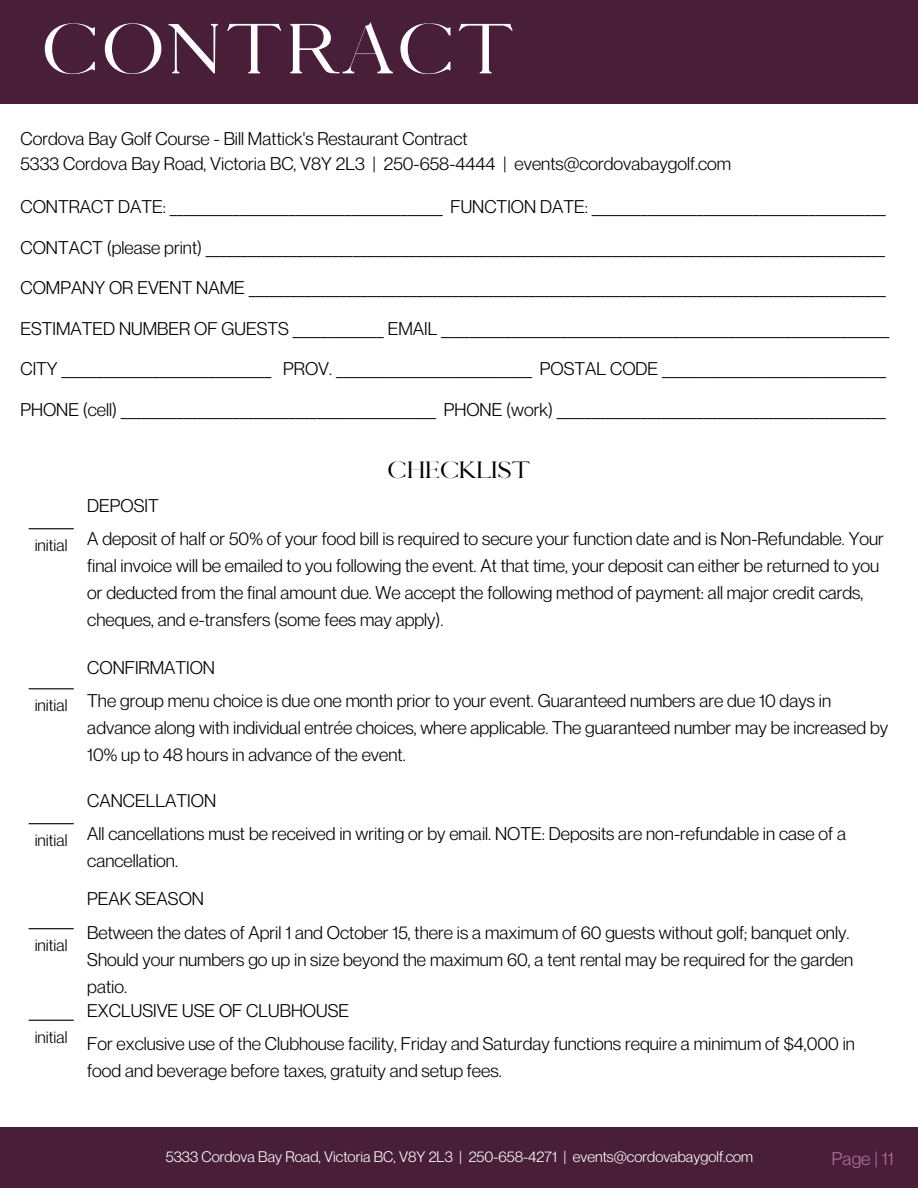
<style>
.page{position:relative;width:918px;height:1188px;background:#fff}
.page>*{position:absolute;margin:0;border:0;box-sizing:border-box;transform-origin:0 0}
.t1{font:67.5px "Pierson";letter-spacing:.055em;color:#fff}
.t2{font:22.5px "Pierson";color:#000}
.t3{font:18px/27px "Neue Montreal";color:#000}
.t4{font:18px "Neue Montreal";color:#b66f9c}
.t5{font:16.5px "Neue Montreal";color:#000}
.t6{font:15px "Neue Montreal";color:#fff}
</style>
<div class="page">
<div style="left:0;top:1128px;width:918px;height:60px;background:#491e39"></div>
<div style="left:0;top:0;width:918px;height:104px;background:#491e39"></div>
<hr style="left:29px;top:528px;width:45px;height:1px;background:#000">
<hr style="left:29px;top:688px;width:45px;height:1px;background:#000">
<hr style="left:29px;top:823px;width:45px;height:1px;background:#000">
<hr style="left:29px;top:928px;width:45px;height:1px;background:#000">
<hr style="left:29px;top:1020px;width:45px;height:1px;background:#000">
<h1 class="t1" style="left:42px;top:9px;width:474px">CONTRACT</h1>
<p class="t3" style="left:20px;top:126px;width:712px;line-height:24.8px">Cordova Bay Golf Course - Bill Mattick's Restaurant Contract<br>5333 Cordova Bay Road, Victoria BC, V8Y 2L3 | 250-658-4444 | events@cordovabaygolf.com</p>
<p class="t3" style="left:20px;top:193px;width:867px">CONTRACT DATE: _______________________________________ FUNCTION DATE: __________________________________________</p>
<p class="t3" style="left:20px;top:233px;width:866px">CONTACT (please print) _________________________________________________________________________________________________</p>
<p class="t3" style="left:20px;top:274px;width:867px">COMPANY OR EVENT NAME ___________________________________________________________________________________________</p>
<p class="t3" style="left:20px;top:314px;width:871px">ESTIMATED NUMBER OF GUESTS _____________ EMAIL ________________________________________________________________</p>
<p class="t3" style="left:20px;top:355px;width:867px">CITY ______________________________ PROV. ____________________________ POSTAL CODE ________________________________</p>
<p class="t3" style="left:20px;top:395px;width:867px">PHONE (cell) _____________________________________________ PHONE (work) _______________________________________________</p>
<p class="t5" style="left:35px;top:535px;width:34px">initial</p>
<p class="t5" style="left:35px;top:695px;width:34px">initial</p>
<p class="t5" style="left:35px;top:830px;width:34px">initial</p>
<p class="t5" style="left:35px;top:935px;width:34px">initial</p>
<p class="t5" style="left:35px;top:1027px;width:34px">initial</p>
<p class="t2" style="left:387px;top:456px;width:145px">CHECKLIST</p>
<p class="t3" style="left:87px;top:488px;width:798px;line-height:33.5px">DEPOSIT<br>A deposit of half or 50% of your food bill is required to secure your function date and is Non-Refundable. Your</p>
<p class="t3" style="left:87px;top:552px;width:793px">final invoice will be emailed to you following the event. At that time, your deposit can either be returned to you or deducted from the final amount due. We accept the following method of payment: all major credit cards, cheques, and e-transfers (some fees may apply).</p>
<p class="t3" style="left:87px;top:650px;width:745px;line-height:33.5px">CONFIRMATION<br>The group menu choice is due one month prior to your event. Guaranteed numbers are due 10 days in</p>
<p class="t3" style="left:87px;top:714px;width:802px">advance along with individual entrée choices, where applicable. The guaranteed number may be increased by<br>10% up to 48 hours in advance of the event.</p>
<p class="t3" style="left:87px;top:783px;width:760px;line-height:33.5px">CANCELLATION<br>All cancellations must be received in writing or by email. NOTE: Deposits are non-refundable in case of a</p>
<p class="t3" style="left:87px;top:841px;width:118px;line-height:38.2px">cancellation.<br>PEAK SEASON</p>
<p class="t3" style="left:87px;top:918px;width:767px">Between the dates of April 1 and October 15, there is a maximum of 60 guests without golf; banquet only.<br>Should your numbers go up in size beyond the maximum 60, a tent rental may be required for the garden patio.</p>
<p class="t3" style="left:87px;top:993px;width:769px;line-height:33.5px">EXCLUSIVE USE OF CLUBHOUSE<br>For exclusive use of the Clubhouse facility, Friday and Saturday functions require a minimum of $4,000 in</p>
<p class="t3" style="left:87px;top:1057px;width:416px">food and beverage before taxes, gratuity and setup fees.</p>
<p class="t6" style="left:166px;top:1148px;width:589px">5333 Cordova Bay Road, Victoria BC, V8Y 2L3 | 250-658-4271 | events@cordovabaygolf.com</p>
<p class="t4" style="left:832px;top:1147px;width:63px">Page | 11</p>
</div>
